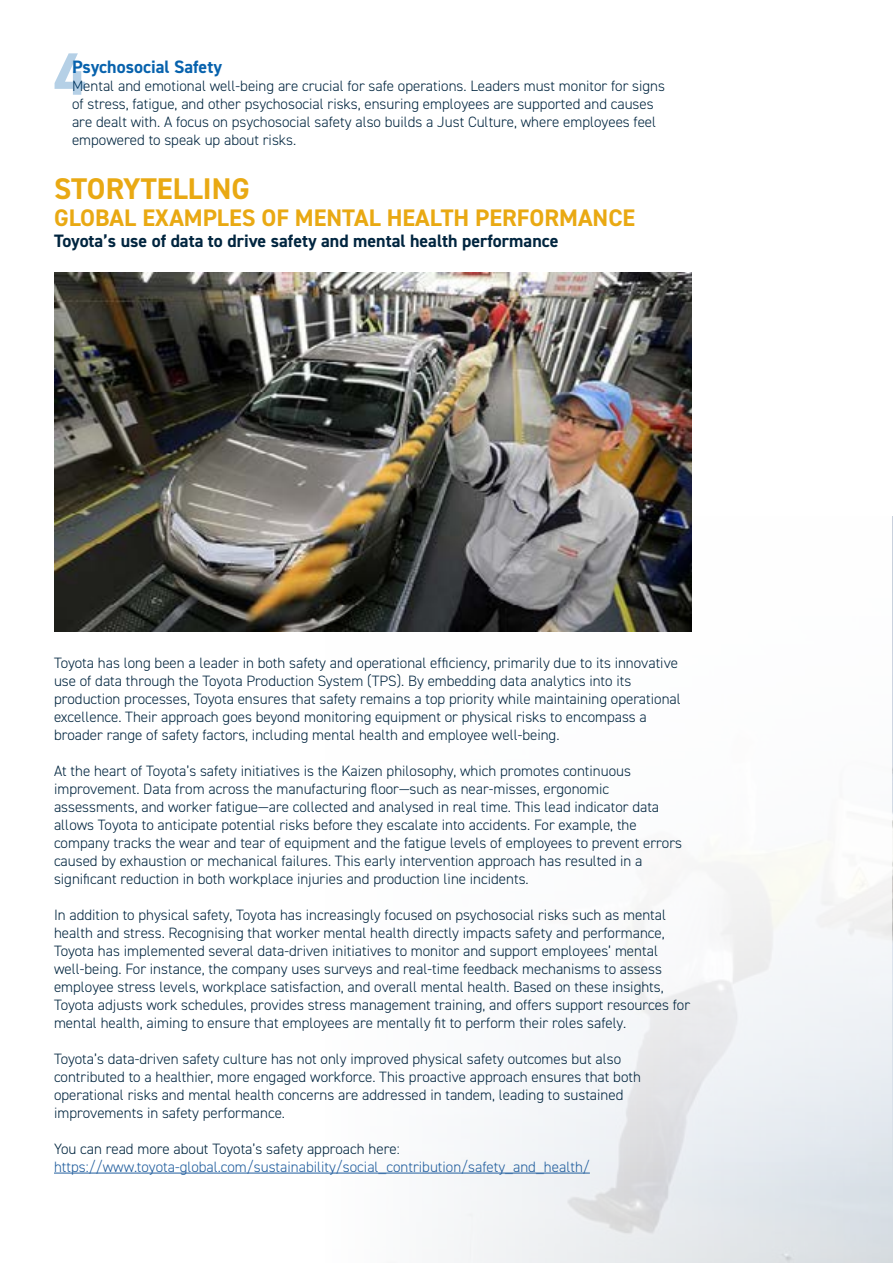
<style>
.page{position:relative;width:893px;height:1263px;background:#fff}
.page>*{position:absolute;margin:0;border:0;box-sizing:border-box;transform-origin:0 0}
.t1{font:700 60px "DIN2014";color:#0762ad}
.t2{font:700 30px "DIN2014";color:#e9a913}
.t3{font:700 24px "DIN2014";color:#e9a913}
.t4{font:700 18px "DIN2014";color:#01253f}
.t5{font:700 18px "DIN2014";color:#0762ad}
.t6{font:300 15px/18px "DIN2014";color:#01253f}
.t7{font:300 15px "DIN2014";color:#215e9e}
</style>
<div class="page">
<hr style="left:54px;top:1173px;width:536px;height:1px;background:#215e9e">
<img style="left:54px;top:272px;width:637px;height:359px">
<h1 class="t1" style="left:54px;top:34px;width:34px">4</h1>
<p class="t5" style="left:72px;top:54px;width:151px">Psychosocial Safety</p>
<p class="t6" style="left:72px;top:76px;width:595px">Mental and emotional well-being are crucial for safe operations. Leaders must monitor for signs of stress, fatigue, and other psychosocial risks, ensuring employees are supported and causes are dealt with. A focus on psychosocial safety also builds a Just Culture, where employees feel empowered to speak up about risks.</p>
<h2 class="t2" style="left:54px;top:168px;width:197px">STORYTELLING</h2>
<h3 class="t3" style="left:54px;top:201px;width:583px">GLOBAL EXAMPLES OF MENTAL HEALTH PERFORMANCE</h3>
<p class="t4" style="left:54px;top:229px;width:506px">Toyota’s use of data to drive safety and mental health performance</p>
<p class="t6" style="left:54px;top:653px;width:628px">Toyota has long been a leader in both safety and operational efficiency, primarily due to its innovative use of data through the Toyota Production System (TPS). By embedding data analytics into its production processes, Toyota ensures that safety remains a top priority while maintaining operational excellence. Their approach goes beyond monitoring equipment or physical risks to encompass a broader range of safety factors, including mental health and employee well-being.</p>
<p class="t6" style="left:54px;top:761px;width:630px">At the heart of Toyota’s safety initiatives is the Kaizen philosophy, which promotes continuous improvement. Data from across the manufacturing floor—such as near-misses, ergonomic assessments, and worker fatigue—are collected and analysed in real time. This lead indicator data allows Toyota to anticipate potential risks before they escalate into accidents. For example, the company tracks the wear and tear of equipment and the fatigue levels of employees to prevent errors caused by exhaustion or mechanical failures. This early intervention approach has resulted in a significant reduction in both workplace injuries and production line incidents.</p>
<p class="t6" style="left:54px;top:905px;width:638px">In addition to physical safety, Toyota has increasingly focused on psychosocial risks such as mental health and stress. Recognising that worker mental health directly impacts safety and performance, Toyota has implemented several data-driven initiatives to monitor and support employees’ mental well-being. For instance, the company uses surveys and real-time feedback mechanisms to assess employee stress levels, workplace satisfaction, and overall mental health. Based on these insights, Toyota adjusts work schedules, provides stress management training, and offers support resources for mental health, aiming to ensure that employees are mentally fit to perform their roles safely.</p>
<p class="t6" style="left:54px;top:1049px;width:588px">Toyota’s data-driven safety culture has not only improved physical safety outcomes but also contributed to a healthier, more engaged workforce. This proactive approach ensures that both operational risks and mental health concerns are addressed in tandem, leading to sustained improvements in safety performance.</p>
<p class="t6" style="left:54px;top:1139px;width:347px">You can read more about Toyota’s safety approach here:</p>
<p class="t7" style="left:54px;top:1157px;width:537px">https://www.toyota-global.com/sustainability/social_contribution/safety_and_health/</p>
</div>
